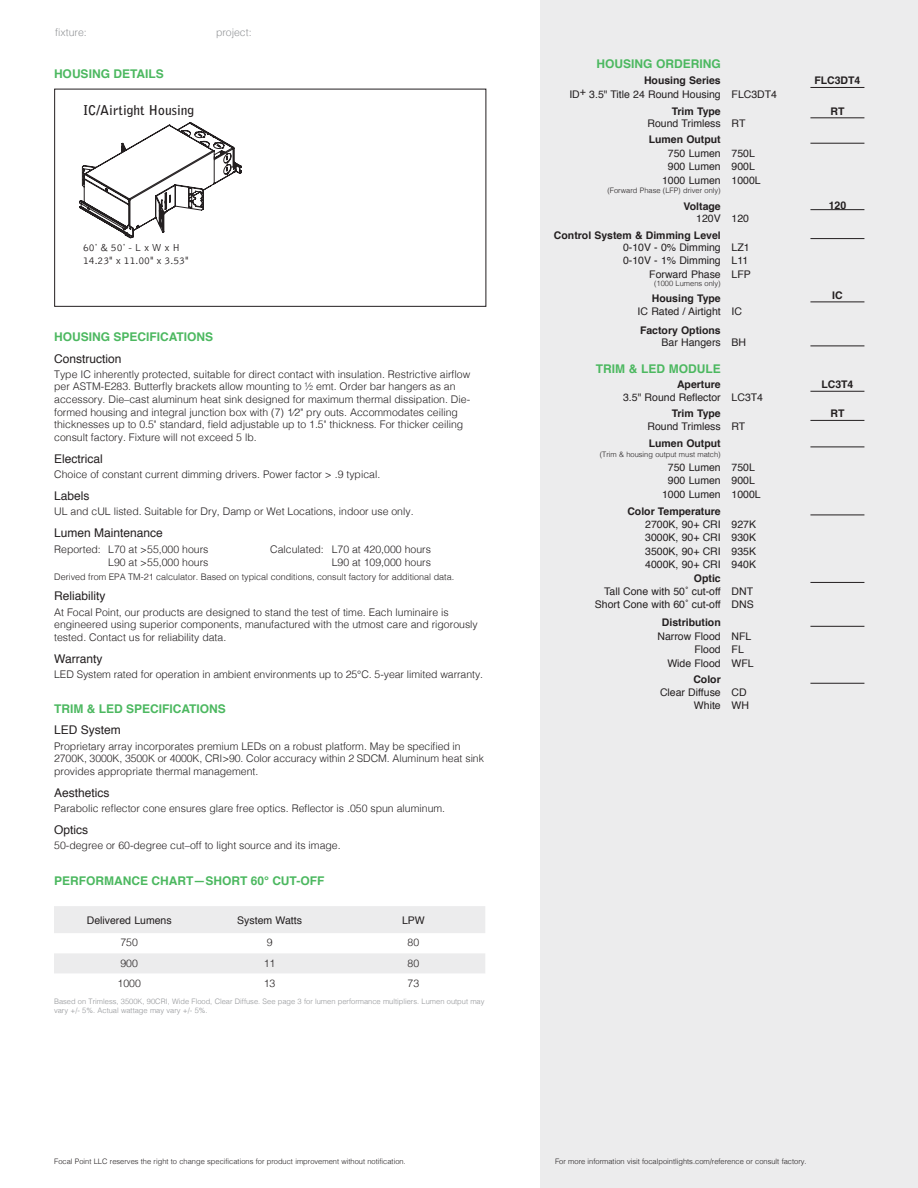
<style>
.page{position:relative;width:918px;height:1188px;background:#fff}
.page>*{position:absolute;margin:0;border:0;box-sizing:border-box;transform-origin:0 0}
.t1{font:700 13.5px "Bell Gothic";color:#231f20}
.t2{font:700 12px "Helvetica";color:#4cb860}
.t3{font:12px "Helvetica";color:#231f20}
.t4{font:300 10.5px/12.6px "Helvetica";color:#231f20}
.t5{font:10.5px/13.5px "Helvetica";color:#231f20;text-align:right}
.t6{font:700 10.5px "Helvetica";color:#231f20}
.t7{font:300 10.5px/12.6px "Bell Gothic";color:#231f20}
.t8{font:300 10.5px "Helvetica";color:#939598}
.t9{font:300 9px "Helvetica";color:#231f20}
.t10{font:300 7.5px "Helvetica";color:#231f20}
.t11{font:300 7.5px/9px "Helvetica";color:#939598}
</style>
<div class="page">
<div style="left:540px;top:0;width:378px;height:1188px;background:#ececed"></div>
<svg style="left:79px;top:122px;width:163px;height:117px"></svg>
<div style="left:54px;top:89px;width:432px;height:218px;border:1px solid #231f20"></div>
<svg style="left:54px;top:906px;width:431px;height:67px"></svg>
<hr style="left:810px;top:87px;width:54px;height:1px;background:#231f20">
<hr style="left:810px;top:143px;width:54px;height:1px;background:#231f20">
<hr style="left:810px;top:515px;width:54px;height:1px;background:#231f20">
<hr style="left:810px;top:238px;width:54px;height:1px;background:#231f20">
<hr style="left:810px;top:209px;width:54px;height:1px;background:#231f20">
<hr style="left:810px;top:117px;width:54px;height:1px;background:#231f20">
<hr style="left:810px;top:302px;width:54px;height:1px;background:#231f20">
<hr style="left:810px;top:582px;width:54px;height:1px;background:#231f20">
<hr style="left:810px;top:626px;width:54px;height:1px;background:#231f20">
<hr style="left:810px;top:683px;width:54px;height:1px;background:#231f20">
<hr style="left:810px;top:391px;width:54px;height:1px;background:#231f20">
<hr style="left:810px;top:346px;width:54px;height:1px;background:#231f20">
<hr style="left:810px;top:420px;width:54px;height:1px;background:#231f20">
<hr style="left:810px;top:447px;width:54px;height:1px;background:#231f20">
<p class="t8" style="left:55px;top:23px;width:33px">fixture:</p>
<p class="t8" style="left:216px;top:23px;width:37px">project:</p>
<p class="t2" style="left:54px;top:64px;width:111px">HOUSING DETAILS</p>
<p class="t1" style="left:83px;top:102px;width:113px">IC/Airtight Housing</p>
<p class="t7" style="left:83px;top:242px;width:107px">60˚ &amp; 50˚ - L x W x H<br>14.23" x 11.00" x 3.53"</p>
<p class="t2" style="left:54px;top:327px;width:161px">HOUSING SPECIFICATIONS</p>
<p class="t3" style="left:54px;top:349px;width:69px">Construction</p>
<p class="t4" style="left:54px;top:367px;width:418px">Type IC inherently protected, suitable for direct contact with insulation. Restrictive airflow per ASTM-E283. Butterfly brackets allow mounting to ½ emt. Order bar hangers as an accessory. Die–cast aluminum heat sink designed for maximum thermal dissipation. Die&shy;formed housing and integral junction box with (7) 1⁄2" pry outs. Accommodates ceiling thicknesses up to 0.5" standard, field adjustable up to 1.5" thickness. For thicker ceiling consult factory. Fixture will not exceed 5 lb.</p>
<p class="t3" style="left:54px;top:449px;width:50px">Electrical</p>
<p class="t4" style="left:54px;top:467px;width:328px">Choice of constant current dimming drivers. Power factor &gt; .9 typical.</p>
<p class="t3" style="left:54px;top:486px;width:37px">Labels</p>
<p class="t4" style="left:54px;top:504px;width:361px">UL and cUL listed. Suitable for Dry, Damp or Wet Locations, indoor use only.</p>
<p class="t3" style="left:54px;top:523px;width:110px">Lumen Maintenance</p>
<p class="t4" style="left:54px;top:542px;width:156px">Reported: L70 at &gt;55,000 hours</p>
<p class="t4" style="left:270px;top:542px;width:162px">Calculated: L70 at 420,000 hours</p>
<p class="t4" style="left:108px;top:556px;width:102px">L90 at &gt;55,000 hours</p>
<p class="t4" style="left:332px;top:556px;width:101px">L90 at 109,000 hours</p>
<p class="t9" style="left:54px;top:569px;width:402px">Derived from EPA TM-21 calculator. Based on typical conditions, consult factory for additional data.</p>
<p class="t3" style="left:54px;top:587px;width:53px">Reliability</p>
<p class="t4" style="left:54px;top:605px;width:425px">At Focal Point, our products are designed to stand the test of time. Each luminaire is engineered using superior components, manufactured with the utmost care and rigorously tested. Contact us for reliability data.</p>
<p class="t3" style="left:54px;top:649px;width:50px">Warranty</p>
<p class="t4" style="left:54px;top:667px;width:430px">LED System rated for operation in ambient environments up to 25°C. 5-year limited warranty.</p>
<p class="t2" style="left:54px;top:699px;width:173px">TRIM &amp; LED SPECIFICATIONS</p>
<p class="t3" style="left:54px;top:721px;width:68px">LED System</p>
<p class="t4" style="left:54px;top:739px;width:431px">Proprietary array incorporates premium LEDs on a robust platform. May be specified in<br>2700K, 3000K, 3500K or 4000K, CRI&gt;90. Color accuracy within 2 SDCM. Aluminum heat sink provides appropriate thermal management.</p>
<p class="t3" style="left:54px;top:783px;width:57px">Aesthetics</p>
<p class="t4" style="left:54px;top:801px;width:392px">Parabolic reflector cone ensures glare free optics. Reflector is .050 spun aluminum.</p>
<p class="t3" style="left:54px;top:820px;width:36px">Optics</p>
<p class="t4" style="left:54px;top:838px;width:288px">50-degree or 60-degree cut–off to light source and its image.</p>
<p class="t2" style="left:54px;top:871px;width:272px">PERFORMANCE CHART—SHORT 60° CUT-OFF</p>
<p class="t5" style="left:87px;top:914px;width:86px">Delivered Lumens</p>
<p class="t5" style="left:237px;top:914px;width:66px">System Watts</p>
<p class="t5" style="left:402px;top:914px;width:24px">LPW</p>
<p class="t4" style="left:120px;top:936px;width:19px">750</p>
<p class="t4" style="left:267px;top:936px;width:7px">9</p>
<p class="t4" style="left:408px;top:936px;width:13px">80</p>
<p class="t4" style="left:120px;top:956px;width:19px">900</p>
<p class="t4" style="left:264px;top:956px;width:13px">11</p>
<p class="t4" style="left:408px;top:956px;width:13px">80</p>
<p class="t4" style="left:118px;top:976px;width:25px">1000</p>
<p class="t4" style="left:264px;top:976px;width:13px">13</p>
<p class="t4" style="left:408px;top:976px;width:13px">73</p>
<p class="t11" style="left:54px;top:996px;width:432px">Based on Trimless, 3500K, 90CRI, Wide Flood, Clear Diffuse. See page 3 for lumen performance multipliers. Lumen output may vary +/- 5%. Actual wattage may vary +/- 5%.</p>
<p class="t10" style="left:54px;top:1155px;width:353px">Focal Point LLC reserves the right to change specifications for product improvement without notification.</p>
<p class="t2" style="left:596px;top:54px;width:126px">HOUSING ORDERING</p>
<p class="t6" style="left:644px;top:72px;width:78px">Housing Series</p>
<p class="t6" style="left:814px;top:72px;width:48px">FLC3DT4</p>
<p class="t5" style="left:569px;top:87px;width:209px">ID+ 3.5" Title 24 Round Housing FLC3DT4</p>
<p class="t6" style="left:672px;top:102px;width:51px">Trim Type</p>
<p class="t6" style="left:830px;top:102px;width:15px">RT</p>
<p class="t5" style="left:648px;top:117px;width:99px">Round Trimless RT</p>
<p class="t6" style="left:649px;top:131px;width:74px">Lumen Output</p>
<p class="t5" style="left:662px;top:147px;width:100px;text-align:center">750 Lumen 750L<br>900 Lumen 900L<br>1000 Lumen 1000L</p>
<p class="t10" style="left:607px;top:184px;width:115px">(Forward Phase (LFP) driver only)</p>
<p class="t6" style="left:684px;top:197px;width:39px">Voltage</p>
<p class="t6" style="left:829px;top:197px;width:19px">120</p>
<p class="t5" style="left:696px;top:212px;width:54px">120V 120</p>
<p class="t6" style="left:554px;top:226px;width:168px">Control System &amp; Dimming Level</p>
<p class="t5" style="left:623px;top:241px;width:129px">0-10V - 0% Dimming LZ1<br>0-10V - 1% Dimming L11<br>Forward Phase LFP</p>
<p class="t10" style="left:654px;top:277px;width:68px">(1000 Lumens only)</p>
<p class="t6" style="left:652px;top:290px;width:70px">Housing Type</p>
<p class="t6" style="left:832px;top:286px;width:12px">IC</p>
<p class="t5" style="left:638px;top:304px;width:106px">IC Rated / Airtight IC</p>
<p class="t6" style="left:640px;top:322px;width:82px">Factory Options</p>
<p class="t5" style="left:662px;top:336px;width:86px">Bar Hangers BH</p>
<p class="t2" style="left:596px;top:359px;width:126px">TRIM &amp; LED MODULE</p>
<p class="t6" style="left:677px;top:376px;width:45px">Aperture</p>
<p class="t6" style="left:821px;top:376px;width:34px">LC3T4</p>
<p class="t5" style="left:623px;top:391px;width:142px">3.5" Round Reflector LC3T4</p>
<p class="t6" style="left:672px;top:405px;width:51px">Trim Type</p>
<p class="t6" style="left:830px;top:405px;width:15px">RT</p>
<p class="t5" style="left:648px;top:420px;width:99px">Round Trimless RT</p>
<p class="t6" style="left:649px;top:435px;width:74px">Lumen Output</p>
<p class="t10" style="left:600px;top:448px;width:123px">(Trim &amp; housing output must match)</p>
<p class="t5" style="left:662px;top:461px;width:100px;text-align:center">750 Lumen 750L<br>900 Lumen 900L<br>1000 Lumen 1000L</p>
<p class="t6" style="left:627px;top:503px;width:95px">Color Temperature</p>
<p class="t5" style="left:645px;top:517px;width:112px;text-align:justify">2700K, 90+ CRI 927K 3000K, 90+ CRI 930K 3500K, 90+ CRI 935K 4000K, 90+ CRI 940K</p>
<p class="t6" style="left:694px;top:570px;width:28px">Optic</p>
<p class="t5" style="left:595px;top:585px;width:160px">Tall Cone with 50˚ cut-off DNT<br>Short Cone with 60˚ cut-off DNS</p>
<p class="t6" style="left:662px;top:614px;width:60px">Distribution</p>
<p class="t5" style="left:657px;top:629px;width:95px">Narrow Flood NFL</p>
<p class="t5" style="left:695px;top:643px;width:51px">Flood FL</p>
<p class="t5" style="left:667px;top:656px;width:88px">Wide Flood WFL</p>
<p class="t6" style="left:693px;top:671px;width:29px">Color</p>
<p class="t5" style="left:660px;top:686px;width:91px">Clear Diffuse CD<br>White WH</p>
<p class="t10" style="left:555px;top:1155px;width:253px">For more information visit focalpointlights.com/reference or consult factory.</p>
</div>
